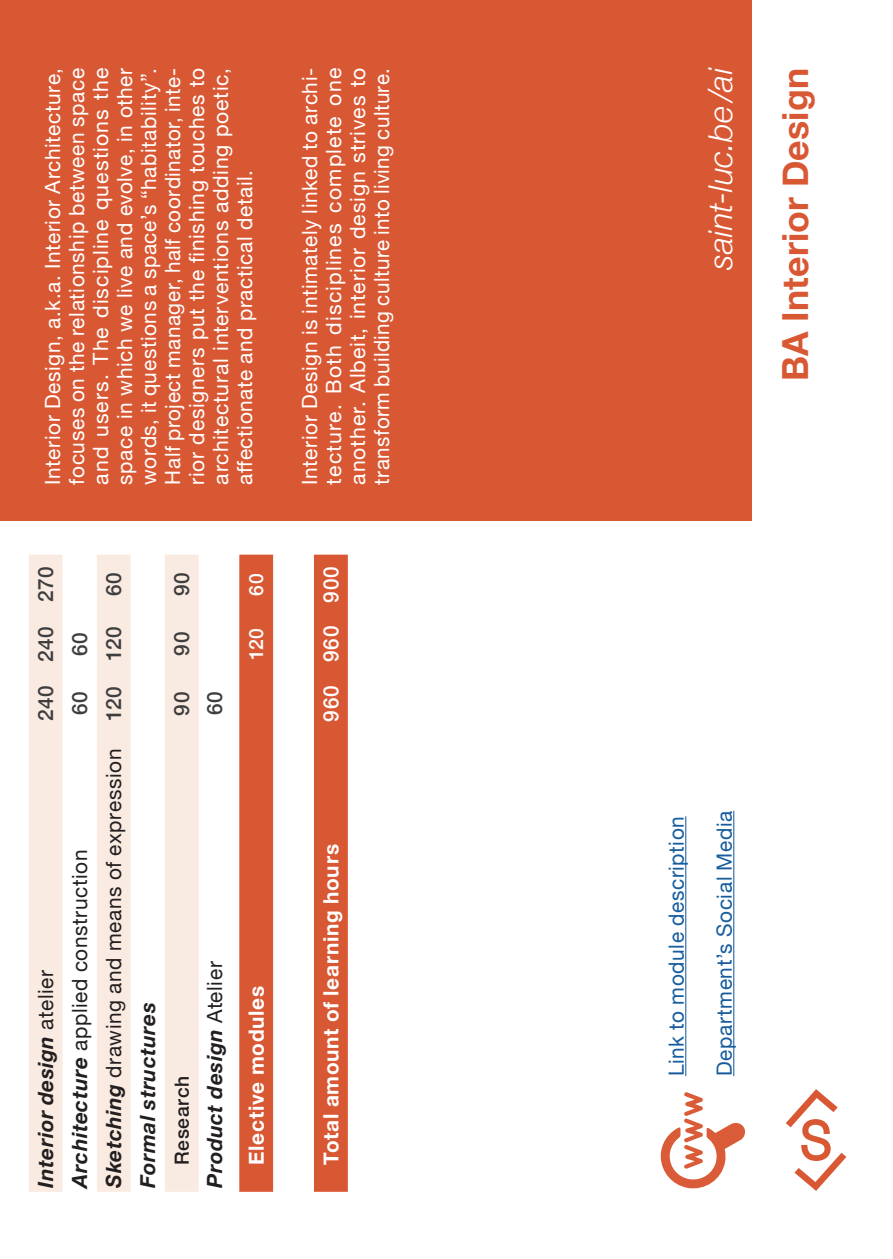
<style>
.page{position:relative;width:893px;height:1259px;background:#fff}
.page>*{position:absolute;margin:0;border:0;box-sizing:border-box;transform-origin:0 0}
.t1{font:700 36px "Helvetica Neue";letter-spacing:.005em;color:#d95834}
.t2{font:italic 300 33px "Helvetica Neue";letter-spacing:.005em;color:#fff}
.t3{font:21px/24px "Helvetica Neue";letter-spacing:.03em;color:#fff;text-align:justify}
.t4{font:21px "Helvetica Neue";letter-spacing:.03em;color:#231f20}
.t5{font:italic 700 21px "Helvetica Neue";letter-spacing:.025em;color:#231f20}
.t6{font:21px "Helvetica Neue";letter-spacing:.03em;color:#175d9e}
.t7{font:700 21px "Helvetica Neue";letter-spacing:.035em;color:#fff}
.t8{font:500 21px "Helvetica Neue";letter-spacing:.035em;color:#3e3e3f}
.t9{font:500 21px "Helvetica Neue";letter-spacing:.045em;color:#fff}
.t10{font:500 19.5px "Helvetica Neue";letter-spacing:.035em;color:#231f20}
.t11{font:500 19.5px "Helvetica Neue";color:#fff}
.s1{font-weight:400;font-style:normal}
.s2{font-weight:700;font-style:italic}
</style>
<div class="page">
<div style="left:0;top:0;width:752px;height:520px;background:#d95834"></div>
<div style="left:29px;top:554px;width:34px;height:637px;background:#faebe2"></div>
<svg style="left:97px;top:554px;width:102px;height:637px;fill:#faebe2"></svg>
<div style="left:239px;top:554px;width:109px;height:637px;background:#d95834"></div>
<svg style="left:273px;top:554px;width:41px;height:637px"></svg>
<svg style="left:661px;top:1092px;width:85px;height:97px"></svg>
<hr style="left:685px;top:816px;width:1px;height:260px;background:#175d9e">
<hr style="left:733px;top:810px;width:1px;height:266px;background:#175d9e">
<svg style="left:786px;top:1089px;width:60px;height:102px"></svg>
<h2 class="t2" style="left:694px;top:270px;width:205px;rotate:-90deg">saint-luc.be /ai</h2>
<p class="t3" style="left:42px;top:484px;width:418px;rotate:-90deg">Interior Design, a.k.a. Interior Architecture, focuses on the relationship between space and users. The discipline questions the space in which we live and evolve, in other words, it questions a space’s “habitability”.<br>Half project manager, half coordinator, inte&shy;rior designers put the finishing touches to architectural interventions adding poetic, affectionate and practical detail.</p>
<p class="t3" style="left:299px;top:484px;width:418px;rotate:-90deg">Interior Design is intimately linked to archi&shy;tecture. Both disciplines complete one another. Albeit, interior design strives to transform building culture into living culture.</p>
<h1 class="t1" style="left:767px;top:381px;width:314px;rotate:-90deg">BA Interior Design</h1>
<p class="t8" style="left:29px;top:721px;width:156px;rotate:-90deg">240 240 270</p>
<p class="t5" style="left:29px;top:1187px;width:219px;rotate:-90deg">Interior design <span class="s1">atelier</span></p>
<p class="t8" style="left:63px;top:656px;width:25px;rotate:-90deg">60</p>
<p class="t8" style="left:63px;top:715px;width:25px;rotate:-90deg">60</p>
<p class="t4" style="left:65px;top:1187px;width:339px;rotate:-90deg"><span class="s2">Architecture</span> applied construction</p>
<p class="t8" style="left:97px;top:596px;width:25px;rotate:-90deg">60</p>
<p class="t8" style="left:97px;top:721px;width:96px;rotate:-90deg">120 120</p>
<p class="t4" style="left:99px;top:1187px;width:440px;rotate:-90deg"><span class="s2">Sketching</span> drawing and means of expression</p>
<p class="t5" style="left:131px;top:1187px;width:187px;rotate:-90deg">Formal structures</p>
<p class="t8" style="left:165px;top:596px;width:26px;rotate:-90deg">90</p>
<p class="t8" style="left:165px;top:656px;width:26px;rotate:-90deg">90</p>
<p class="t8" style="left:165px;top:715px;width:26px;rotate:-90deg">90</p>
<p class="t8" style="left:198px;top:715px;width:25px;rotate:-90deg">60</p>
<p class="t10" style="left:166px;top:1165px;width:91px;rotate:-90deg">Research</p>
<p class="t5" style="left:198px;top:1187px;width:228px;rotate:-90deg">Product design <span class="s1">Atelier</span></p>
<p class="t11" style="left:241px;top:595px;width:24px;rotate:-90deg">60</p>
<p class="t11" style="left:241px;top:660px;width:34px;rotate:-90deg">120</p>
<p class="t7" style="left:240px;top:1165px;width:181px;rotate:-90deg">Elective modules</p>
<p class="t9" style="left:314px;top:722px;width:157px;rotate:-90deg">960 960 900</p>
<p class="t7" style="left:314px;top:1165px;width:322px;rotate:-90deg">Total amount of learning hours</p>
<p class="t6" style="left:661px;top:1076px;width:261px;rotate:-90deg">Link to module description</p>
<p class="t6" style="left:709px;top:1076px;width:267px;rotate:-90deg">Department’s Social Media</p>
</div>
